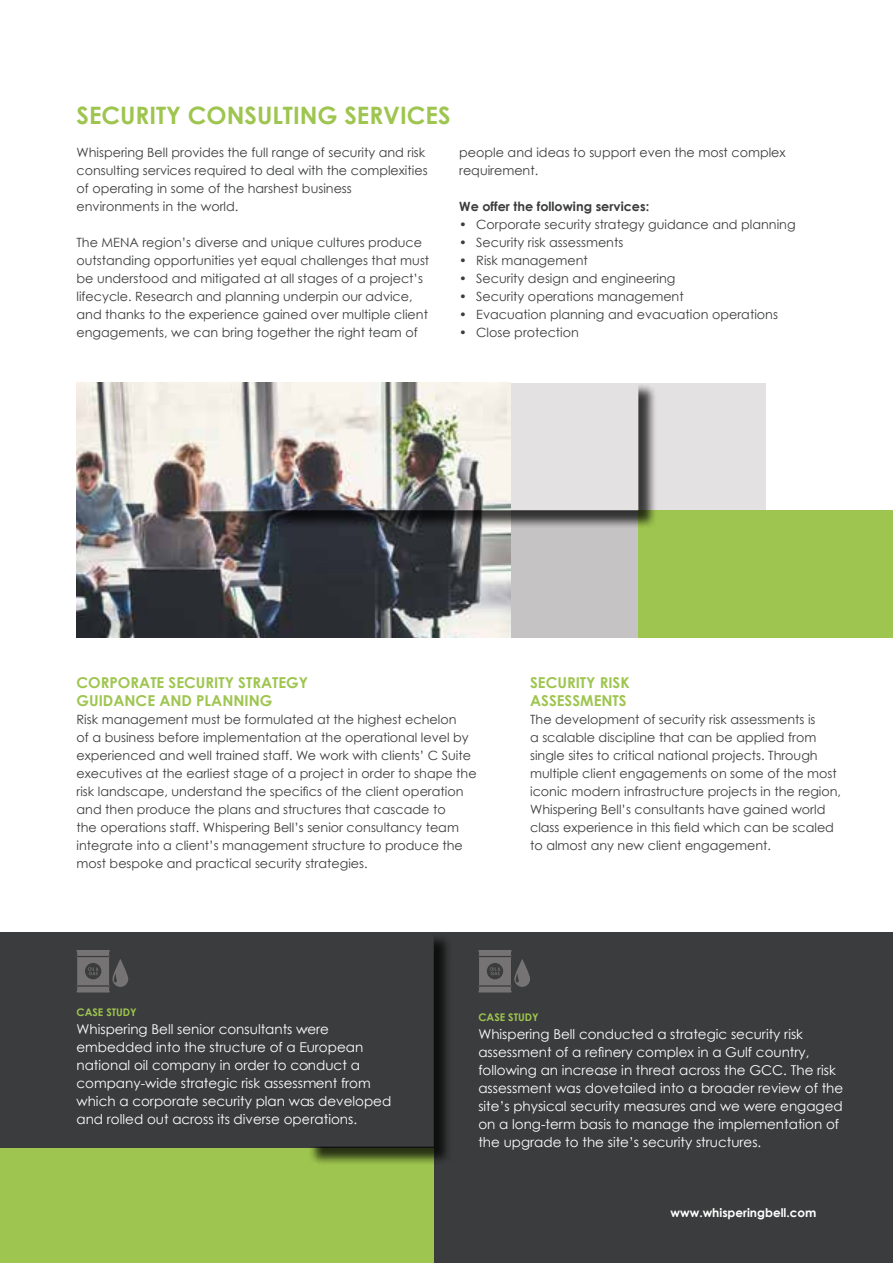
<style>
.page{position:relative;width:893px;height:1263px;background:#fff}
.page>*{position:absolute;margin:0;border:0;box-sizing:border-box;transform-origin:0 0}
.t1{font:700 24px "Century Gothic";color:#9ec54f}
.t2{font:700 15px/18px "Century Gothic";color:#9ec54f}
.t3{font:13.5px/18px "Century Gothic";color:#fff}
.t4{font:12.75px/18px "Century Gothic";color:#3b3c3d}
.t5{font:700 12.75px "Century Gothic";color:#3b3c3d}
.t6{font:700 12px "Century Gothic";color:#fff}
.t7{font:700 10.5px "Century Gothic";color:#9ec54f}
</style>
<div class="page">
<div style="left:0;top:933px;width:893px;height:330px;background:#3b3c3d"></div>
<div style="left:0;top:1148px;width:434px;height:115px;background:#9ec54f"></div>
<div style="left:309px;top:934px;width:144px;height:231px;background:#000;opacity:.75"></div>
<svg style="left:306px;top:932px;width:128px;height:215px"></svg>
<svg style="left:77px;top:950px;width:51px;height:42px"></svg>
<svg style="left:478px;top:950px;width:52px;height:42px"></svg>
<div style="left:511px;top:383px;width:255px;height:127px;background:#e3e1e1"></div>
<div style="left:510px;top:510px;width:383px;height:128px;background:#c5c3c3"></div>
<img style="left:77px;top:383px;width:434px;height:255px">
<div style="left:638px;top:510px;width:255px;height:128px;background:#9ec54f"></div>
<div style="left:257px;top:384px;width:399px;height:145px;background:#000;opacity:.75"></div>
<img style="left:255px;top:382px;width:383px;height:128px">
<h1 class="t1" style="left:77px;top:100px;width:375px">SECURITY CONSULTING SERVICES</h1>
<p class="t4" style="left:77px;top:143px;width:353px">Whispering Bell provides the full range of security and risk consulting services required to deal with the complexities of operating in some of the harshest business environments in the world.</p>
<p class="t4" style="left:77px;top:233px;width:354px">The MENA region’s diverse and unique cultures produce outstanding opportunities yet equal challenges that must be understood and mitigated at all stages of a project’s lifecycle. Research and planning underpin our advice, and thanks to the experience gained over multiple client engagements, we can bring together the right team of</p>
<p class="t4" style="left:459px;top:143px;width:328px">people and ideas to support even the most complex requirement.</p>
<p class="t5" style="left:459px;top:198px;width:191px">We offer the following services:</p>
<p class="t4" style="left:459px;top:215px;width:338px">• Corporate security strategy guidance and planning</p>
<p class="t4" style="left:459px;top:233px;width:166px">• Security risk assessments</p>
<p class="t4" style="left:459px;top:251px;width:130px">• Risk management</p>
<p class="t4" style="left:459px;top:269px;width:218px">• Security design and engineering</p>
<p class="t4" style="left:459px;top:287px;width:226px">• Security operations management</p>
<p class="t4" style="left:459px;top:305px;width:320px">• Evacuation planning and evacuation operations</p>
<p class="t4" style="left:459px;top:323px;width:121px">• Close protection</p>
<p class="t2" style="left:77px;top:673px;width:233px">CORPORATE SECURITY STRATEGY<br>GUIDANCE AND PLANNING</p>
<p class="t4" style="left:77px;top:710px;width:402px">Risk management must be formulated at the highest echelon<br>of a business before implementation at the operational level by experienced and well trained staff. We work with clients’ C Suite executives at the earliest stage of a project in order to shape the risk landscape, understand the specifics of the client operation and then produce the plans and structures that cascade to<br>the operations staff. Whispering Bell’s senior consultancy team integrate into a client’s management structure to produce the most bespoke and practical security strategies.</p>
<p class="t2" style="left:530px;top:673px;width:101px">SECURITY RISK<br>ASSESSMENTS</p>
<p class="t4" style="left:530px;top:710px;width:313px">The development of security risk assessments is<br>a scalable discipline that can be applied from single sites to critical national projects. Through multiple client engagements on some of the most iconic modern infrastructure projects in the region, Whispering Bell’s consultants have gained world class experience in this field which can be scaled to almost any new client engagement.</p>
<p class="t7" style="left:77px;top:1006px;width:62px">CASE STUDY</p>
<p class="t3" style="left:77px;top:1020px;width:316px">Whispering Bell senior consultants were embedded into the structure of a European national oil company in order to conduct a company-wide strategic risk assessment from which a corporate security plan was developed and rolled out across its diverse operations.</p>
<p class="t7" style="left:478px;top:1010px;width:62px">CASE STUDY</p>
<p class="t3" style="left:478px;top:1025px;width:366px">Whispering Bell conducted a strategic security risk assessment of a refinery complex in a Gulf country, following an increase in threat across the GCC. The risk assessment was dovetailed into a broader review of the site’s physical security measures and we were engaged on a long-term basis to manage the implementation of the upgrade to the site’s security structures.</p>
<p class="t6" style="left:670px;top:1205px;width:147px">www.whisperingbell.com</p>
</div>
